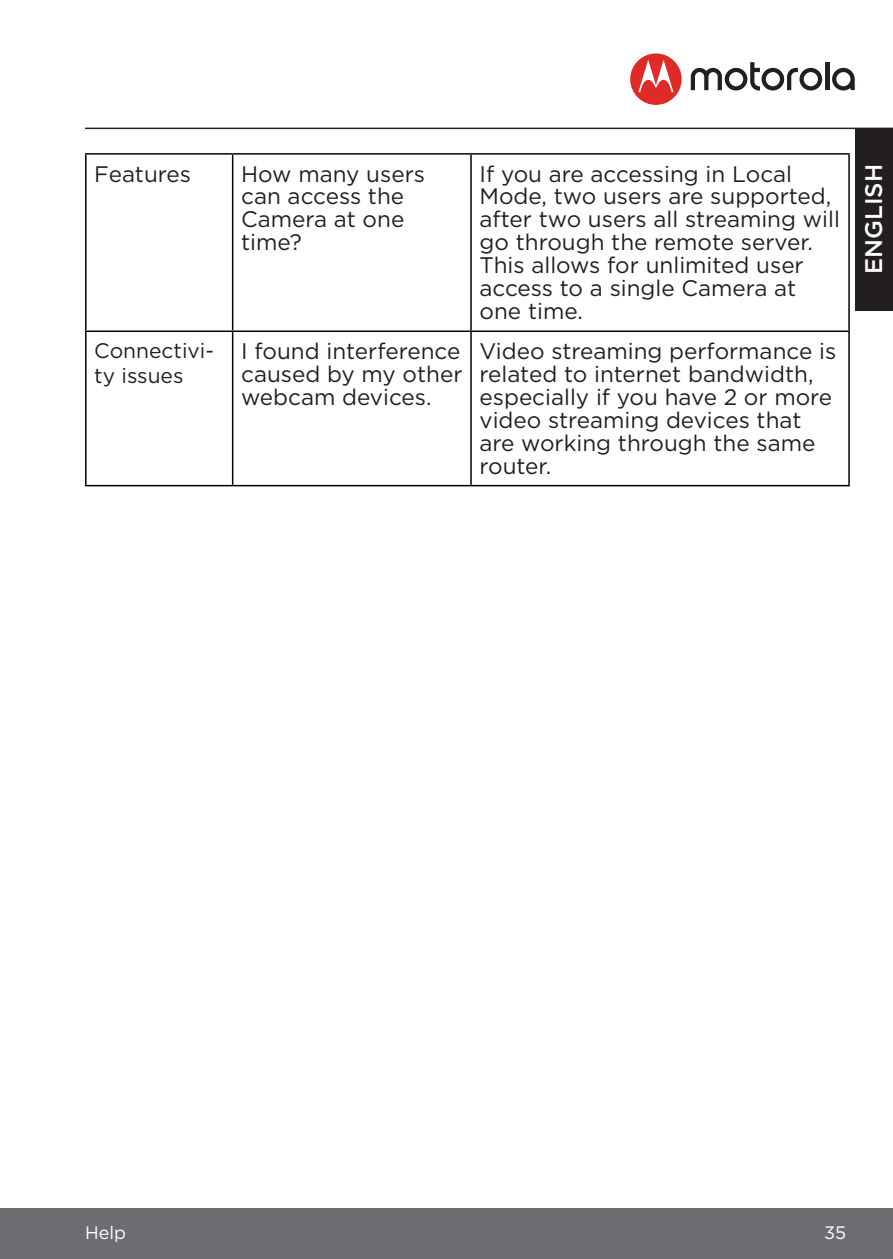
<style>
.page{position:relative;width:893px;height:1259px;background:#fff}
.page>*{position:absolute;margin:0;border:0;box-sizing:border-box;transform-origin:0 0}
.t1{font:500 24px "Gotham";color:#fff}
.t2{font:22.5px/23.1px "Gotham";color:#231f20}
.t3{font:21px/25.2px "Gotham";color:#231f20}
.t4{font:18px "Gotham";color:#fff}
</style>
<div class="page">
<div style="left:0;top:1208px;width:893px;height:51px;background:#6c6d70"></div>
<hr style="left:85px;top:128px;width:808px;height:1px;background:#231f20">
<div style="left:855px;top:128px;width:38px;height:182px;background:#231f20"></div>
<div style="left:630px;top:53px;width:52px;height:52px;background:#e02a26;border-radius:50%"></div>
<svg style="left:638px;top:60px;width:35px;height:32px"></svg>
<svg style="left:832px;top:68px;width:23px;height:22px"></svg>
<hr style="left:825px;top:62px;width:4px;height:28px;background:#221f1f">
<svg style="left:691px;top:62px;width:131px;height:28px"></svg>
<hr style="left:85px;top:153px;width:148px;height:2px;background:#030303">
<hr style="left:85px;top:155px;width:2px;height:175px;background:#030303">
<hr style="left:233px;top:153px;width:238px;height:2px;background:#030303">
<hr style="left:232px;top:155px;width:1px;height:175px;background:#030303">
<hr style="left:471px;top:153px;width:379px;height:2px;background:#030303">
<hr style="left:470px;top:155px;width:2px;height:175px;background:#030303">
<hr style="left:848px;top:155px;width:2px;height:175px;background:#030303">
<hr style="left:85px;top:330px;width:148px;height:2px;background:#030303">
<hr style="left:85px;top:332px;width:2px;height:153px;background:#030303">
<hr style="left:233px;top:330px;width:238px;height:2px;background:#030303">
<hr style="left:232px;top:332px;width:1px;height:153px;background:#030303">
<hr style="left:471px;top:330px;width:379px;height:2px;background:#030303">
<hr style="left:470px;top:332px;width:2px;height:153px;background:#030303">
<hr style="left:848px;top:332px;width:2px;height:153px;background:#030303">
<hr style="left:85px;top:485px;width:148px;height:1px;background:#030303">
<hr style="left:233px;top:485px;width:238px;height:1px;background:#030303">
<hr style="left:471px;top:485px;width:379px;height:1px;background:#030303">
<p class="t2" style="left:94px;top:161px;width:98px">Features</p>
<p class="t2" style="left:241px;top:161px;width:185px">How many users can access the<br>Camera at one time?</p>
<p class="t2" style="left:479px;top:161px;width:362px">If you are accessing in Local<br>Mode, two users are supported, after two users all streaming will go through the remote server.<br>This allows for unlimited user access to a single Camera at one time.</p>
<p class="t3" style="left:94px;top:337px;width:121px">Connectivi&shy;ty issues</p>
<p class="t2" style="left:241px;top:339px;width:223px;text-align:justify">I found interference caused by my other webcam devices.</p>
<p class="t2" style="left:479px;top:339px;width:358px">Video streaming performance is related to internet bandwidth, especially if you have 2 or more video streaming devices that are working through the same router.</p>
<p class="t1" style="left:858px;top:274px;width:111px;rotate:-90deg">ENGLISH</p>
<p class="t4" style="left:85px;top:1221px;width:43px">Help</p>
<p class="t4" style="left:824px;top:1221px;width:24px">35</p>
</div>
